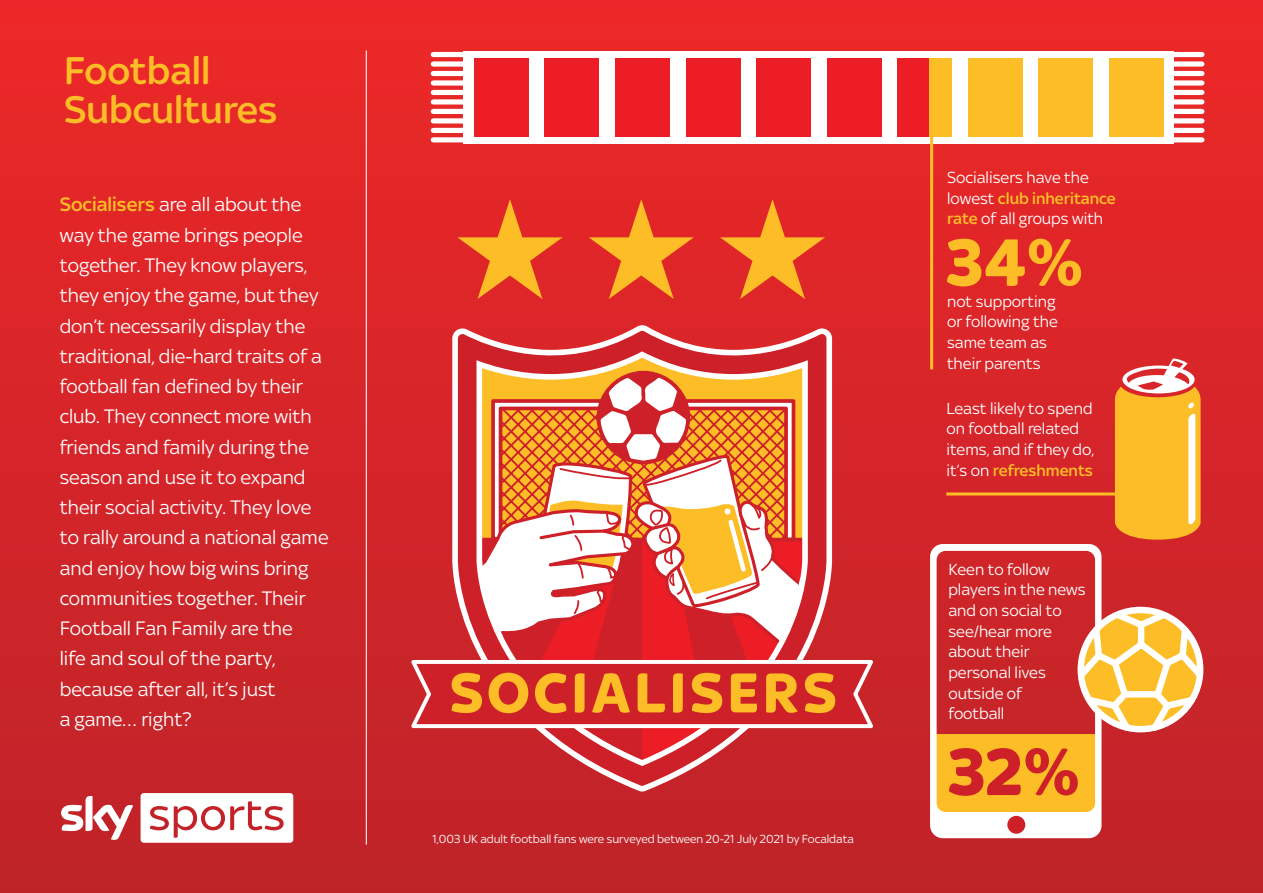
<style>
.page{position:relative;width:1263px;height:893px;background:#fff}
.page>*{position:absolute;margin:0;border:0;box-sizing:border-box;transform-origin:0 0}
.t1{font:700 71.1px "Sky Text";color:#fdbd26}
.t2{font:700 71.1px "Sky Text";color:#ce2028}
.t3{font:700 60px "Sky Text";letter-spacing:.06em;color:#fdbd26}
.t4{font:500 41.4px/39.8px "Sky Text";color:#fdbd26}
.t5{font:20.85px/30.3px "Sky Text";color:#fff}
.t6{font:17.25px/20.5px "Sky Text";color:#fff}
.t7{font:12.45px "Sky Text";color:#fff}
.s1{font-weight:500;color:#fdbd26}
</style>
<div class="page">
<div style="left:0;top:0;width:1263px;height:893px;background:linear-gradient(to bottom,#ed2829,#be2329)"></div>
<svg style="left:457px;top:331px;width:370px;height:40px"></svg>
<div style="left:463px;top:51px;width:710px;height:93px;background:#fff"></div>
<div style="left:433px;top:52px;width:44px;height:5px;background:#fff"></div>
<div style="left:433px;top:61px;width:44px;height:6px;background:#fff"></div>
<div style="left:433px;top:71px;width:44px;height:5px;background:#fff"></div>
<div style="left:433px;top:80px;width:44px;height:6px;background:#fff"></div>
<div style="left:433px;top:90px;width:44px;height:5px;background:#fff"></div>
<div style="left:433px;top:99px;width:44px;height:6px;background:#fff"></div>
<div style="left:433px;top:109px;width:44px;height:5px;background:#fff"></div>
<div style="left:433px;top:118px;width:44px;height:5px;background:#fff"></div>
<div style="left:433px;top:128px;width:44px;height:5px;background:#fff"></div>
<div style="left:433px;top:137px;width:44px;height:5px;background:#fff"></div>
<div style="left:1158px;top:52px;width:44px;height:5px;background:#fff"></div>
<div style="left:1158px;top:61px;width:44px;height:6px;background:#fff"></div>
<div style="left:1158px;top:71px;width:44px;height:5px;background:#fff"></div>
<div style="left:1158px;top:80px;width:44px;height:6px;background:#fff"></div>
<div style="left:1158px;top:90px;width:44px;height:5px;background:#fff"></div>
<div style="left:1158px;top:99px;width:44px;height:6px;background:#fff"></div>
<div style="left:1158px;top:109px;width:44px;height:5px;background:#fff"></div>
<div style="left:1158px;top:118px;width:44px;height:5px;background:#fff"></div>
<div style="left:1158px;top:128px;width:44px;height:5px;background:#fff"></div>
<div style="left:1158px;top:137px;width:44px;height:5px;background:#fff"></div>
<div style="left:1109px;top:58px;width:55px;height:79px;background:#fdbd26"></div>
<div style="left:1038px;top:58px;width:55px;height:79px;background:#fdbd26"></div>
<div style="left:968px;top:58px;width:55px;height:79px;background:#fdbd26"></div>
<div style="left:897px;top:58px;width:55px;height:79px;background:#fdbd26"></div>
<div style="left:897px;top:58px;width:31px;height:79px;background:#ec1d25"></div>
<div style="left:827px;top:58px;width:54px;height:79px;background:#ec1d25"></div>
<div style="left:756px;top:58px;width:55px;height:79px;background:#ec1d25"></div>
<div style="left:686px;top:58px;width:54px;height:79px;background:#ec1d25"></div>
<div style="left:615px;top:58px;width:55px;height:79px;background:#ec1d25"></div>
<div style="left:544px;top:58px;width:55px;height:79px;background:#ec1d25"></div>
<div style="left:474px;top:58px;width:55px;height:79px;background:#ec1d25"></div>
<hr style="left:930px;top:101px;width:3px;height:268px;background:#fdbd26">
<svg style="left:930px;top:544px;width:171px;height:294px;fill:#cf2529"></svg>
<div style="left:1007px;top:816px;width:18px;height:18px;background:#ce2028;border-radius:50%"></div>
<hr style="left:946px;top:492px;width:181px;height:3px;background:#fdbd26">
<svg style="left:1072px;top:604px;width:137px;height:132px"></svg>
<svg style="left:141px;top:793px;width:152px;height:50px"></svg>
<svg style="left:61px;top:796px;width:72px;height:44px"></svg>
<hr style="left:366px;top:50px;width:1px;height:795px;background:#fff">
<svg style="left:457px;top:199px;width:105px;height:100px;background:#e95727"></svg>
<svg style="left:589px;top:199px;width:105px;height:100px;background:#e95727"></svg>
<svg style="left:720px;top:199px;width:105px;height:100px;background:#e95727"></svg>
<svg style="left:407px;top:371px;width:470px;height:424px"></svg>
<svg style="left:1115px;top:358px;width:85px;height:182px;background:#f7b042"></svg>
<p class="t4" style="left:64px;top:50px;width:215px">Football<br>Subcultures</p>
<p class="t5" style="left:60px;top:189px;width:270px"><span class="s1">Socialisers</span> are all about the way the game brings people together. They know players, they enjoy the game, but they don’t necessarily display the traditional, die-hard traits of a football fan defined by their club. They connect more with friends and family during the season and use it to expand their social activity. They love to rally around a national game and enjoy how big wins bring communities together. Their<br>Football Fan Family are the<br>life and soul of the party, because after all, it’s just<br>a game… right?</p>
<p class="t3" style="left:450px;top:659px;width:388px">SOCIALISERS</p>
<p class="t7" style="left:432px;top:832px;width:423px">1,003 UK adult football fans were surveyed between 20-21 July 2021 by Focaldata</p>
<p class="t6" style="left:947px;top:167px;width:170px">Socialisers have the lowest <span class="s1">club inheritance rate</span> of all groups with</p>
<p class="t1" style="left:944px;top:222px;width:141px">34%</p>
<p class="t6" style="left:947px;top:291px;width:112px">not supporting or following the same team as their parents</p>
<p class="t6" style="left:946px;top:398px;width:149px">Least likely to spend on football related items, and if they do, it’s on <span class="s1">refreshments</span></p>
<p class="t6" style="left:948px;top:559px;width:139px">Keen to follow players in the news and on social to see/hear more about their personal lives outside of<br>football</p>
<p class="t2" style="left:946px;top:731px;width:135px">32%</p>
</div>
